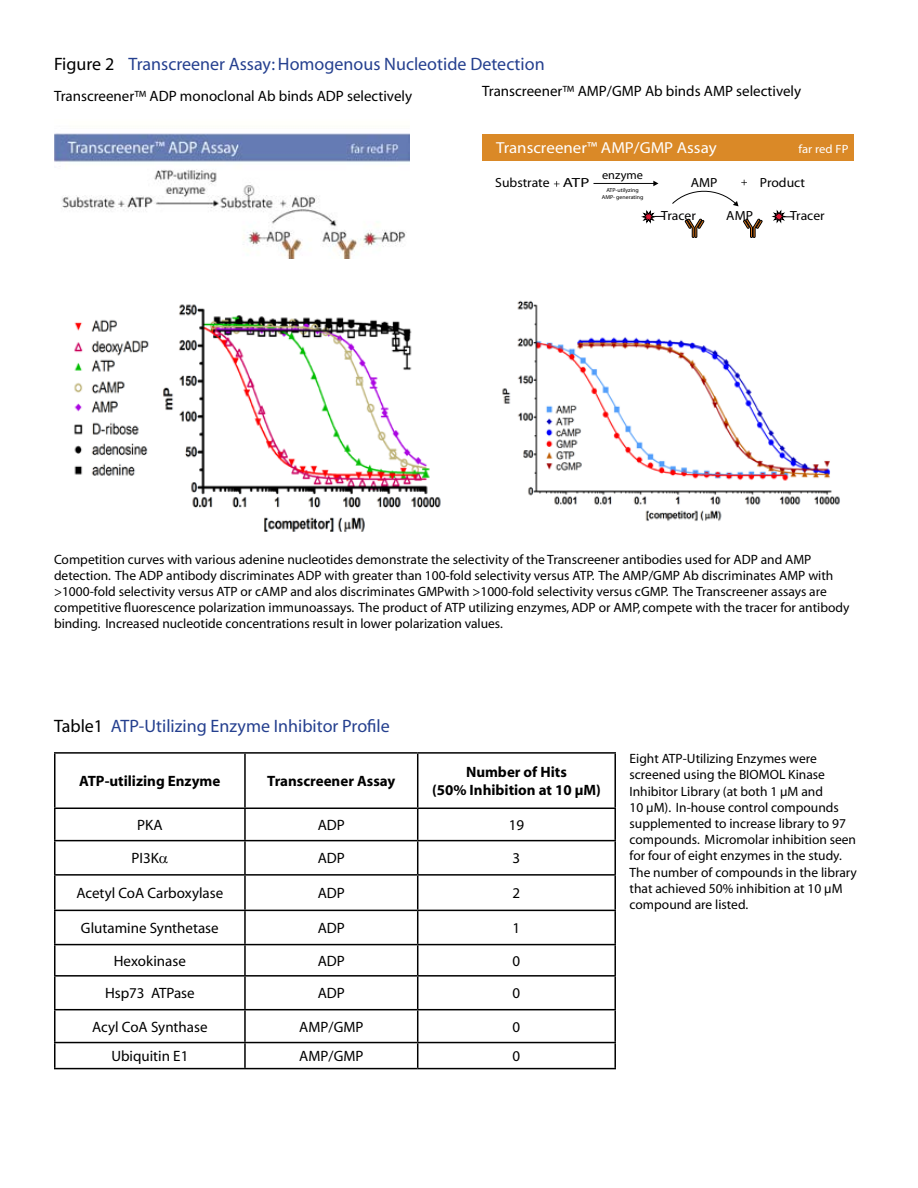
<style>
.page{position:relative;width:918px;height:1188px;background:#fff}
.page>*{position:absolute;margin:0;border:0;box-sizing:border-box;transform-origin:0 0}
.t1{font:18px "Myriad";color:#25408f}
.t2{font:700 condensed 16.05px "Helvetica Neue";color:#fff;scale:1.06 1}
.t3{font:15px "Myriad";color:#000}
.t4{font:700 15px/18px "Myriad";color:#000;text-align:center}
.t5{font:13.5px/16.2px "Myriad";color:#000}
.t6{font:13.2px "Myriad";color:#000}
.t7{font:13.2px "Myriad";color:#000;scale:1.27 1}
.t8{font:700 condensed 12px "Helvetica Neue";color:#fff;scale:1.06 1}
.t9{font:12px "Myriad";color:#000}
.t10{font:5.7px/6.9px "Myriad";color:#000;text-align:center}
.s1{color:#000}
</style>
<div class="page">
<img style="left:54px;top:133px;width:355px;height:125px">
<div style="left:482px;top:134px;width:371px;height:27px;background:#da8927"></div>
<svg style="left:772px;top:210px;width:21px;height:13px"></svg>
<hr style="left:593px;top:183px;width:61px;height:1px;background:#000">
<svg style="left:653px;top:181px;width:5px;height:5px"></svg>
<svg style="left:554px;top:181px;width:6px;height:6px"></svg>
<svg style="left:672px;top:180px;width:75px;height:26px"></svg>
<svg style="left:641px;top:210px;width:23px;height:14px"></svg>
<svg style="left:743px;top:218px;width:20px;height:20px"></svg>
<svg style="left:685px;top:218px;width:19px;height:20px"></svg>
<img style="left:74px;top:304px;width:367px;height:228px">
<img style="left:502px;top:300px;width:338px;height:221px">
<hr style="left:54px;top:752px;width:191px;height:2px;background:#000">
<hr style="left:54px;top:754px;width:2px;height:54px;background:#000">
<hr style="left:245px;top:752px;width:173px;height:2px;background:#000">
<hr style="left:244px;top:754px;width:2px;height:54px;background:#000">
<hr style="left:418px;top:752px;width:198px;height:2px;background:#000">
<hr style="left:417px;top:754px;width:1px;height:54px;background:#000">
<hr style="left:614px;top:754px;width:2px;height:54px;background:#000">
<hr style="left:54px;top:808px;width:191px;height:1px;background:#000">
<hr style="left:54px;top:809px;width:2px;height:31px;background:#000">
<hr style="left:245px;top:808px;width:173px;height:1px;background:#000">
<hr style="left:244px;top:809px;width:2px;height:31px;background:#000">
<hr style="left:418px;top:808px;width:198px;height:1px;background:#000">
<hr style="left:417px;top:809px;width:1px;height:31px;background:#000">
<hr style="left:614px;top:809px;width:2px;height:31px;background:#000">
<hr style="left:54px;top:840px;width:191px;height:1px;background:#000">
<hr style="left:54px;top:841px;width:2px;height:33px;background:#000">
<hr style="left:245px;top:840px;width:173px;height:1px;background:#000">
<hr style="left:244px;top:841px;width:2px;height:33px;background:#000">
<hr style="left:418px;top:840px;width:198px;height:1px;background:#000">
<hr style="left:417px;top:841px;width:1px;height:33px;background:#000">
<hr style="left:614px;top:841px;width:2px;height:33px;background:#000">
<hr style="left:54px;top:874px;width:191px;height:2px;background:#000">
<hr style="left:54px;top:876px;width:2px;height:34px;background:#000">
<hr style="left:245px;top:874px;width:173px;height:2px;background:#000">
<hr style="left:244px;top:876px;width:2px;height:34px;background:#000">
<hr style="left:418px;top:874px;width:198px;height:2px;background:#000">
<hr style="left:417px;top:876px;width:1px;height:34px;background:#000">
<hr style="left:614px;top:876px;width:2px;height:34px;background:#000">
<hr style="left:54px;top:910px;width:191px;height:1px;background:#000">
<hr style="left:54px;top:911px;width:2px;height:33px;background:#000">
<hr style="left:245px;top:910px;width:173px;height:1px;background:#000">
<hr style="left:244px;top:911px;width:2px;height:33px;background:#000">
<hr style="left:418px;top:910px;width:198px;height:1px;background:#000">
<hr style="left:417px;top:911px;width:1px;height:33px;background:#000">
<hr style="left:614px;top:911px;width:2px;height:33px;background:#000">
<hr style="left:54px;top:944px;width:191px;height:1px;background:#000">
<hr style="left:54px;top:945px;width:2px;height:30px;background:#000">
<hr style="left:245px;top:944px;width:173px;height:1px;background:#000">
<hr style="left:244px;top:945px;width:2px;height:30px;background:#000">
<hr style="left:418px;top:944px;width:198px;height:1px;background:#000">
<hr style="left:417px;top:945px;width:1px;height:30px;background:#000">
<hr style="left:614px;top:945px;width:2px;height:30px;background:#000">
<hr style="left:54px;top:975px;width:191px;height:2px;background:#000">
<hr style="left:54px;top:977px;width:2px;height:32px;background:#000">
<hr style="left:245px;top:975px;width:173px;height:2px;background:#000">
<hr style="left:244px;top:977px;width:2px;height:32px;background:#000">
<hr style="left:418px;top:975px;width:198px;height:2px;background:#000">
<hr style="left:417px;top:977px;width:1px;height:32px;background:#000">
<hr style="left:614px;top:977px;width:2px;height:32px;background:#000">
<hr style="left:54px;top:1009px;width:191px;height:1px;background:#000">
<hr style="left:54px;top:1010px;width:2px;height:32px;background:#000">
<hr style="left:245px;top:1009px;width:173px;height:1px;background:#000">
<hr style="left:244px;top:1010px;width:2px;height:32px;background:#000">
<hr style="left:418px;top:1009px;width:198px;height:1px;background:#000">
<hr style="left:417px;top:1010px;width:1px;height:32px;background:#000">
<hr style="left:614px;top:1010px;width:2px;height:32px;background:#000">
<hr style="left:54px;top:1042px;width:191px;height:1px;background:#000">
<hr style="left:54px;top:1043px;width:2px;height:25px;background:#000">
<hr style="left:245px;top:1042px;width:173px;height:1px;background:#000">
<hr style="left:244px;top:1043px;width:2px;height:25px;background:#000">
<hr style="left:418px;top:1042px;width:198px;height:1px;background:#000">
<svg style="left:417px;top:1043px;width:1px;height:25px"></svg>
<hr style="left:614px;top:1043px;width:2px;height:25px;background:#000">
<hr style="left:54px;top:1068px;width:191px;height:1px;background:#000">
<hr style="left:245px;top:1068px;width:173px;height:1px;background:#000">
<hr style="left:418px;top:1068px;width:198px;height:1px;background:#000">
<h1 class="t1" style="left:54px;top:55px;width:492px"><span class="s1">Figure 2</span> Transcreener Assay: Homogenous Nucleotide Detection</h1>
<p class="t3" style="left:54px;top:89px;width:360px">Transcreener™ ADP monoclonal Ab binds ADP selectively</p>
<p class="t3" style="left:482px;top:84px;width:321px">Transcreener™ AMP/GMP Ab binds AMP selectively</p>
<p class="t2" style="left:496px;top:137px;width:210px">Transcreener™ AMP/GMP Assay</p>
<p class="t8" style="left:798px;top:141px;width:49px">far red FP</p>
<p class="t9" style="left:602px;top:169px;width:42px">enzyme</p>
<p class="t10" style="left:602px;top:187px;width:43px">ATP-utilyzing<br>AMP- generating</p>
<p class="t6" style="left:495px;top:176px;width:56px">Substrate</p>
<p class="t6" style="left:760px;top:176px;width:47px">Product</p>
<p class="t6" style="left:661px;top:209px;width:36px">Tracer</p>
<p class="t6" style="left:726px;top:209px;width:28px">AMP</p>
<p class="t7" style="left:563px;top:176px;width:22px">ATP</p>
<p class="t6" style="left:691px;top:176px;width:28px">AMP</p>
<p class="t6" style="left:790px;top:209px;width:36px">Tracer</p>
<p class="t5" style="left:54px;top:552px;width:797px">Competition curves with various adenine nucleotides demonstrate the selectivity of the Transcreener antibodies used for ADP and AMP detection. The ADP antibody discriminates ADP with greater than 100-fold selectivity versus ATP. The AMP/GMP Ab discriminates AMP with &gt;1000-fold selectivity versus ATP or cAMP and alos discriminates GMPwith &gt;1000-fold selectivity versus cGMP. The Transcreener assays are competitive fluorescence polarization immunoassays. The product of ATP utilizing enzymes, ADP or AMP, compete with the tracer for antibody binding. Increased nucleotide concentrations result in lower polarization values.</p>
<h1 class="t1" style="left:54px;top:717px;width:337px"><span class="s1">Table1</span> ATP-Utilizing Enzyme Inhibitor Profile</h1>
<p class="t4" style="left:79px;top:773px;width:143px">ATP-utilizing Enzyme</p>
<p class="t4" style="left:267px;top:773px;width:130px">Transcreener Assay</p>
<p class="t4" style="left:432px;top:764px;width:170px">Number of Hits<br>(50% Inhibition at 10 μM)</p>
<p class="t3" style="left:137px;top:818px;width:27px">PKA</p>
<p class="t3" style="left:318px;top:818px;width:29px">ADP</p>
<p class="t3" style="left:509px;top:818px;width:17px">19</p>
<p class="t3" style="left:131px;top:851px;width:29px">PI3K</p>
<p class="t3" style="left:318px;top:851px;width:29px">ADP</p>
<p class="t3" style="left:513px;top:851px;width:9px">3</p>
<p class="t3" style="left:76px;top:886px;width:148px">Acetyl CoA Carboxylase</p>
<p class="t3" style="left:318px;top:886px;width:29px">ADP</p>
<p class="t3" style="left:513px;top:886px;width:9px">2</p>
<p class="t3" style="left:81px;top:921px;width:139px">Glutamine Synthetase</p>
<p class="t3" style="left:318px;top:921px;width:29px">ADP</p>
<p class="t3" style="left:513px;top:921px;width:9px">1</p>
<p class="t3" style="left:114px;top:953px;width:74px">Hexokinase</p>
<p class="t3" style="left:318px;top:953px;width:29px">ADP</p>
<p class="t3" style="left:513px;top:953px;width:9px">0</p>
<p class="t3" style="left:105px;top:986px;width:91px">Hsp73 ATPase</p>
<p class="t3" style="left:318px;top:986px;width:29px">ADP</p>
<p class="t3" style="left:513px;top:986px;width:9px">0</p>
<p class="t3" style="left:92px;top:1019px;width:117px">Acyl CoA Synthase</p>
<p class="t3" style="left:299px;top:1019px;width:66px">AMP/GMP</p>
<p class="t3" style="left:513px;top:1019px;width:9px">0</p>
<p class="t3" style="left:111px;top:1049px;width:79px">Ubiquitin E1</p>
<p class="t3" style="left:299px;top:1049px;width:66px">AMP/GMP</p>
<p class="t3" style="left:513px;top:1049px;width:9px">0</p>
<p class="t5" style="left:630px;top:751px;width:229px">Eight ATP-Utilizing Enzymes were screened using the BIOMOL Kinase Inhibitor Library (at both 1 μM and<br>10 μM). In-house control compounds supplemented to increase library to 97 compounds. Micromolar inhibition seen for four of eight enzymes in the study.<br>The number of compounds in the library that achieved 50% inhibition at 10 μM compound are listed.</p>
</div>
